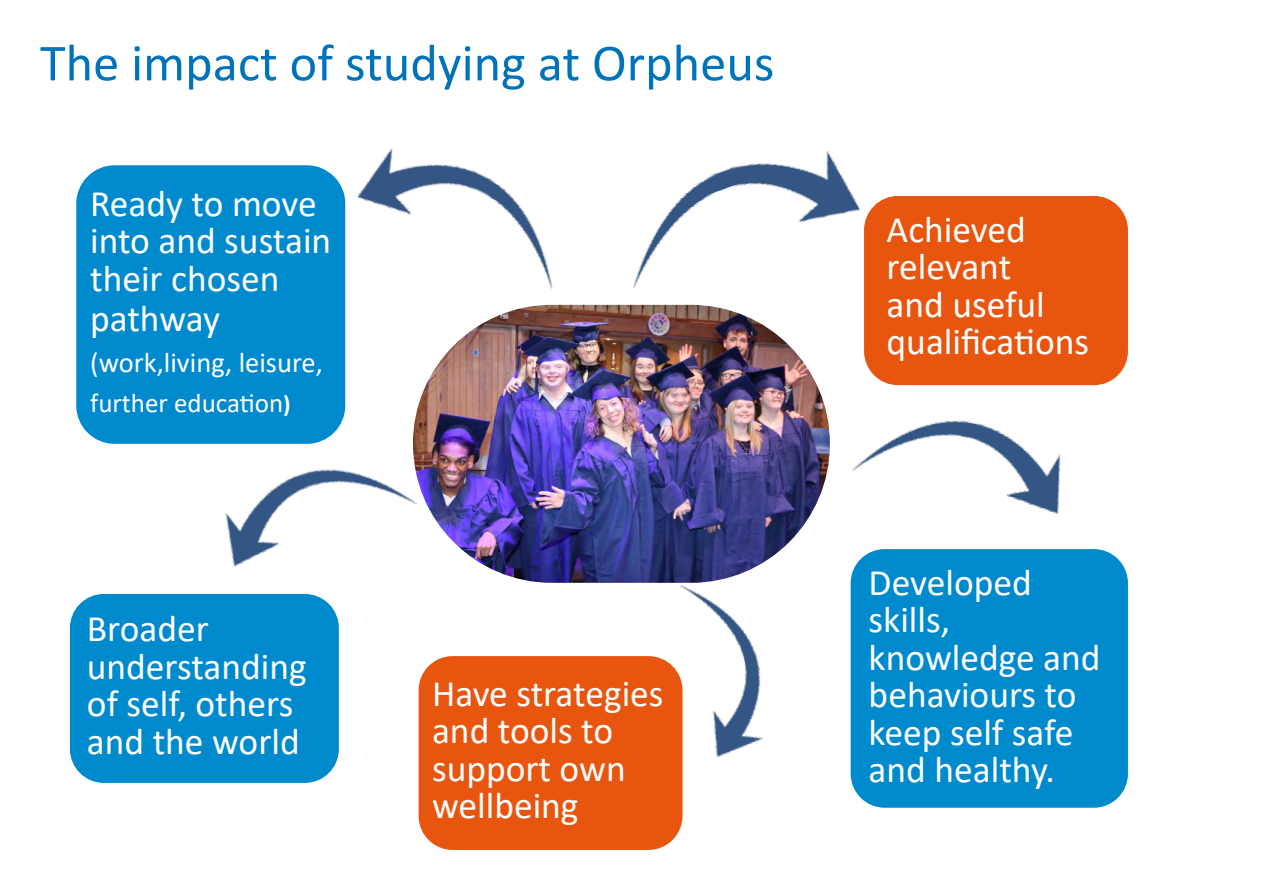
<style>
.page{position:relative;width:1263px;height:893px;background:#fff}
.page>*{position:absolute;margin:0;border:0;box-sizing:border-box;transform-origin:0 0}
.t1{font:52.5px "Calibri";color:#0074bb}
.t2{font:37.5px/37.5px "Calibri";color:#fff}
.t3{font:28.5px "Calibri";color:#fff}
.t4{font:27px "Calibri";color:#fff}
.s1{font-weight:700;font-size:24px}
</style>
<div class="page">
<div style="left:76px;top:165px;width:269px;height:279px;background:#008ace;border-radius:38px"></div>
<div style="left:864px;top:196px;width:264px;height:189px;background:#e7550f;border-radius:34px"></div>
<div style="left:851px;top:549px;width:277px;height:259px;background:#008ace;border-radius:34px"></div>
<div style="left:419px;top:656px;width:263px;height:194px;background:#e7550f;border-radius:34px"></div>
<div style="left:70px;top:594px;width:269px;height:189px;background:#008ace;border-radius:34px"></div>
<img style="left:624px;top:151px;width:272px;height:238px">
<img style="left:328px;top:148px;width:296px;height:203px">
<img style="left:182px;top:385px;width:264px;height:271px">
<img style="left:595px;top:550px;width:186px;height:238px">
<img style="left:413px;top:305px;width:417px;height:278px;border-radius:139px">
<img style="left:819px;top:338px;width:280px;height:275px">
<h1 class="t1" style="left:40px;top:26px;width:736px">The impact of studying at Orpheus</h1>
<p class="t2" style="left:90px;top:183px;width:243px;line-height:38.5px">Ready to move into and sustain their chosen pathway</p>
<p class="t3" style="left:90px;top:343px;width:234px">(work,living, leisure,</p>
<p class="t4" style="left:90px;top:385px;width:202px">further education<span class="s1">)</span></p>
<p class="t2" style="left:87px;top:609px;width:221px">Broader understanding of self, others and the world</p>
<p class="t2" style="left:432px;top:674px;width:233px">Have strategies and tools to support own wellbeing</p>
<p class="t2" style="left:887px;top:210px;width:204px">Achieved relevant<br>and useful qualifications</p>
<p class="t2" style="left:869px;top:562px;width:233px">Developed skills, knowledge and behaviours to keep self safe and healthy.</p>
</div>
